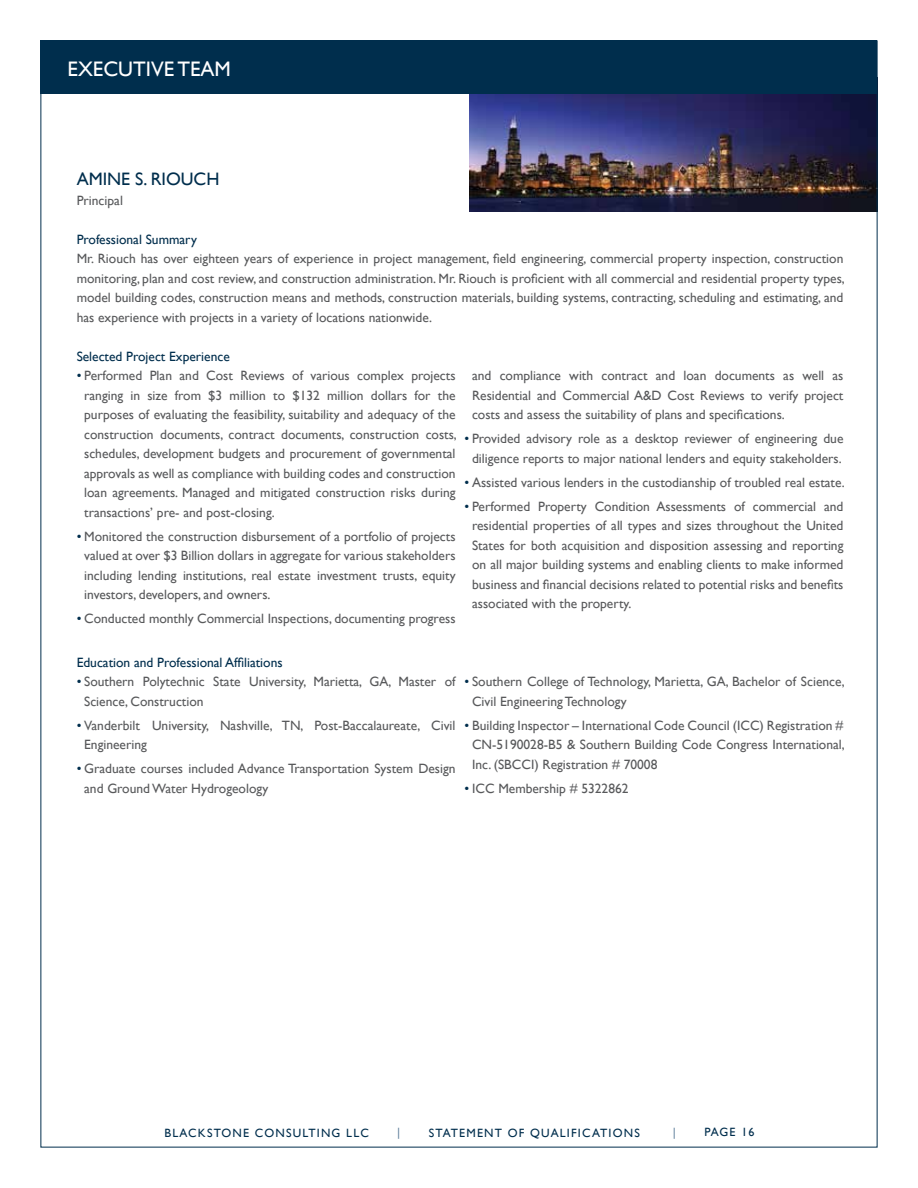
<style>
.page{position:relative;width:918px;height:1188px;background:#fff}
.page>*{position:absolute;margin:0;border:0;box-sizing:border-box;transform-origin:0 0}
.t1{font:21px "Gill Sans";color:#fff}
.t2{font:18px "Gill Sans";color:#002e4d}
.t3{font:13.5px/19.5px "Gill Sans";color:#58595b;text-align:justify}
.t4{font:13.5px "Gill Sans";color:#002e4d}
.t5{font:12px "Gill Sans";letter-spacing:.1em;color:#002e4d}
.t6{font:12px "Gill Sans";color:#5e7e9a}
.s1{color:#002e4d}
</style>
<div class="page">
<img style="left:470px;top:94px;width:406px;height:118px">
<div style="left:40px;top:40px;width:838px;height:54px;background:#002e4d"></div>
<h1 class="t1" style="left:68px;top:57px;width:165px">EXECUTIVE TEAM</h1>
<h2 class="t2" style="left:77px;top:169px;width:144px">AMINE S. RIOUCH</h2>
<p class="t3" style="left:77px;top:190px;width:48px">Principal</p>
<p class="t4" style="left:77px;top:231px;width:122px">Professional Summary</p>
<p class="t3" style="left:77px;top:249px;width:770px">Mr. Riouch has over eighteen years of experience in project management, field engineering, commercial property inspection, construction monitoring, plan and cost review, and construction administration. Mr. Riouch is proficient with all commercial and residential property types, model building codes, construction means and methods, construction materials, building systems, contracting, scheduling and estimating, and has experience with projects in a variety of locations nationwide.</p>
<p class="t4" style="left:77px;top:348px;width:155px">Selected Project Experience</p>
<p class="t3" style="left:84px;top:366px;width:374px;text-indent:-8px"><span class="s1">•</span> Performed Plan and Cost Reviews of various complex projects ranging in size from $3 million to $132 million dollars for the purposes of evaluating the feasibility, suitability and adequacy of the construction documents, contract documents, construction costs, schedules, development budgets and procurement of governmental approvals as well as compliance with building codes and construction loan agreements. Managed and mitigated construction risks during transactions’ pre- and post-closing.</p>
<p class="t3" style="left:84px;top:526px;width:373px;text-indent:-8px"><span class="s1">•</span> Monitored the construction disbursement of a portfolio of projects valued at over $3 Billion dollars in aggregate for various stakeholders including lending institutions, real estate investment trusts, equity investors, developers, and owners.</p>
<p class="t3" style="left:77px;top:609px;width:380px"><span class="s1">•</span> Conducted monthly Commercial Inspections, documenting progress</p>
<p class="t3" style="left:472px;top:366px;width:373px">and compliance with contract and loan documents as well as Residential and Commercial A&amp;D Cost Reviews to verify project costs and assess the suitability of plans and specifications.</p>
<p class="t3" style="left:465px;top:429px;width:380px;text-align:center"><span class="s1">•</span> Provided advisory role as a desktop reviewer of engineering due diligence reports to major national lenders and equity stakeholders.</p>
<p class="t3" style="left:465px;top:472px;width:382px"><span class="s1">•</span> Assisted various lenders in the custodianship of troubled real estate.</p>
<p class="t3" style="left:472px;top:496px;width:373px;text-indent:-8px"><span class="s1">•</span> Performed Property Condition Assessments of commercial and residential properties of all types and sizes throughout the United States for both acquisition and disposition assessing and reporting on all major building systems and enabling clients to make informed business and financial decisions related to potential risks and benefits associated with the property.</p>
<p class="t4" style="left:77px;top:654px;width:207px">Education and Professional Affiliations</p>
<p class="t3" style="left:84px;top:672px;width:373px;text-indent:-8px"><span class="s1">•</span> Southern Polytechnic State University, Marietta, GA, Master of<br>Science, Construction</p>
<p class="t3" style="left:84px;top:715px;width:373px;text-indent:-8px"><span class="s1">•</span> Vanderbilt University, Nashville, TN, Post-Baccalaureate, Civil<br>Engineering</p>
<p class="t3" style="left:84px;top:759px;width:373px;text-indent:-8px"><span class="s1">•</span> Graduate courses included Advance Transportation System Design and Ground Water Hydrogeology</p>
<p class="t3" style="left:472px;top:672px;width:374px;text-indent:-8px"><span class="s1">•</span> Southern College of Technology, Marietta, GA, Bachelor of Science,<br>Civil Engineering Technology</p>
<p class="t3" style="left:472px;top:715px;width:374px;text-indent:-8px"><span class="s1">•</span> Building Inspector – International Code Council (ICC) Registration # CN-5190028-B5 &amp; Southern Building Code Congress International, Inc. (SBCCI) Registration # 70008</p>
<p class="t3" style="left:465px;top:778px;width:166px"><span class="s1">•</span> ICC Membership # 5322862</p>
<p class="t5" style="left:165px;top:1126px;width:206px">BLACKSTONE CONSULTING LLC</p>
<p class="t6" style="left:397px;top:1125px;width:5px">|</p>
<p class="t5" style="left:429px;top:1126px;width:213px">STATEMENT OF QUALIFICATIONS</p>
<p class="t6" style="left:673px;top:1125px;width:5px">|</p>
<p class="t5" style="left:704px;top:1125px;width:52px">PAGE 16</p>
</div>
